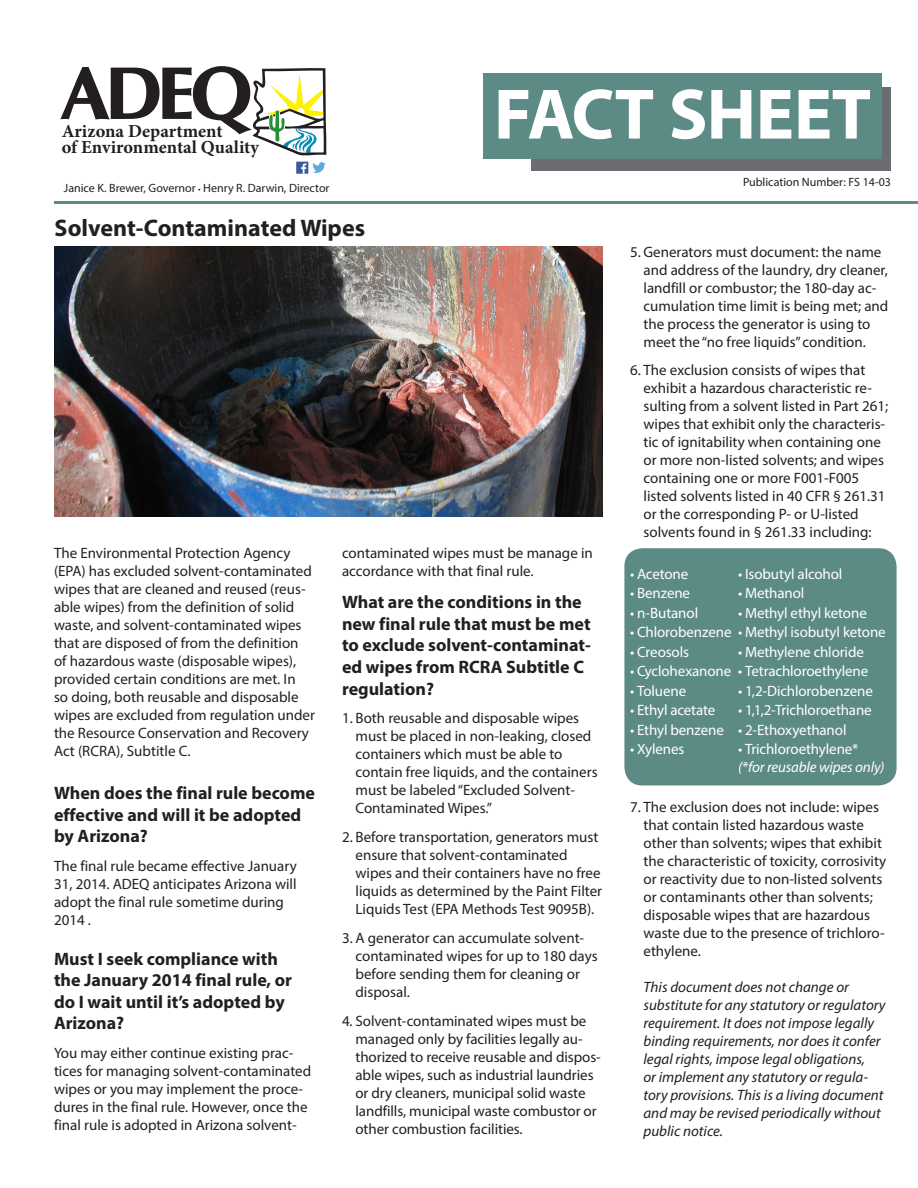
<style>
.page{position:relative;width:918px;height:1188px;background:#fff}
.page>*{position:absolute;margin:0;border:0;box-sizing:border-box;transform-origin:0 0}
.t1{font:700 72px "Myriad Pro";letter-spacing:-.01em;color:#fff}
.t2{font:700 24px "Myriad Pro";color:#231f20}
.t3{font:700 18.3px/16.5px "Minion Pro";color:#231f20}
.t4{font:700 18px/21.6px "Myriad Pro";color:#231f20}
.t5{font:15px/18px "Myriad Pro";color:#231f20}
.t6{font:italic 15px/18px "Myriad Pro";color:#231f20}
.t7{font:15px "Myriad Pro";letter-spacing:-.01em;color:#fff}
.t8{font:italic 15px/18px "Myriad Pro";letter-spacing:-.01em;color:#fff}
.t9{font:12px "Myriad Pro";color:#231f20}
.s1{font-size:9px}
.s2{font-style:normal}
</style>
<div class="page">
<div style="left:531px;top:87px;width:360px;height:84px;background:#6c6d70"></div>
<div style="left:483px;top:73px;width:399px;height:86px;background:#5c8a85"></div>
<hr style="left:54px;top:201px;width:864px;height:3px;background:#5c8a85">
<svg style="left:61px;top:66px;width:265px;height:90px"></svg>
<div style="left:296px;top:162px;width:12px;height:12px;background:#3b5a9a"></div>
<svg style="left:301px;top:164px;width:5px;height:10px"></svg>
<svg style="left:313px;top:163px;width:12px;height:10px"></svg>
<div style="left:624px;top:548px;width:273px;height:237px;background:#5c8a85;border-radius:18px"></div>
<img style="left:54px;top:246px;width:549px;height:270px">
<p class="t3" style="left:62px;top:122px;width:199px">Arizona Department<br>of Environmental Quality</p>
<p class="t9" style="left:64px;top:180px;width:267px">Janice K. Brewer, Governor <span class="s1">•</span> Henry R. Darwin, Director</p>
<p class="t2" style="left:55px;top:212px;width:312px">Solvent-Contaminated Wipes</p>
<h1 class="t1" style="left:494px;top:67px;width:379px">FACT SHEET</h1>
<p class="t9" style="left:743px;top:175px;width:149px">Publication Number: FS 14-03</p>
<p class="t5" style="left:54px;top:543px;width:263px">The Environmental Protection Agency (EPA) has excluded solvent-contaminated wipes that are cleaned and reused (reus&shy;able wipes) from the definition of solid waste, and solvent-contaminated wipes that are disposed of from the definition<br>of hazardous waste (disposable wipes), provided certain conditions are met. In<br>so doing, both reusable and disposable wipes are excluded from regulation under the Resource Conservation and Recovery Act (RCRA), Subtitle C.</p>
<p class="t4" style="left:54px;top:781px;width:262px">When does the final rule become effective and will it be adopted by Arizona?</p>
<p class="t5" style="left:54px;top:857px;width:244px">The final rule became effective January<br>31, 2014. ADEQ anticipates Arizona will adopt the final rule sometime during<br>2014 .</p>
<p class="t4" style="left:54px;top:947px;width:240px">Must I seek compliance with the January 2014 final rule, or do I wait until it’s adopted by<br>Arizona?</p>
<p class="t5" style="left:54px;top:1044px;width:259px">You may either continue existing prac&shy;tices for managing solvent-contaminated wipes or you may implement the proce&shy;dures in the final rule. However, once the final rule is adopted in Arizona solvent-</p>
<p class="t5" style="left:342px;top:543px;width:252px">contaminated wipes must be manage in accordance with that final rule.</p>
<p class="t4" style="left:342px;top:591px;width:250px">What are the conditions in the new final rule that must be met to exclude solvent-contaminat&shy;ed wipes from RCRA Subtitle C regulation?</p>
<p class="t5" style="left:356px;top:709px;width:244px;text-indent:-14px">1. Both reusable and disposable wipes must be placed in non-leaking, closed containers which must be able to contain free liquids, and the containers must be labeled “Excluded Solvent-Contaminated Wipes.”</p>
<p class="t5" style="left:356px;top:828px;width:248px;text-indent:-14px">2. Before transportation, generators must ensure that solvent-contaminated wipes and their containers have no free liquids as determined by the Paint Filter Liquids Test (EPA Methods Test 9095B).</p>
<p class="t5" style="left:356px;top:929px;width:244px;text-indent:-14px">3. A generator can accumulate solvent&shy;contaminated wipes for up to 180 days before sending them for cleaning or disposal.</p>
<p class="t5" style="left:356px;top:1011px;width:247px;text-indent:-14px">4. Solvent-contaminated wipes must be managed only by facilities legally au&shy;thorized to receive reusable and dispos&shy;able wipes, such as industrial laundries or dry cleaners, municipal solid waste landfills, municipal waste combustor or other combustion facilities.</p>
<p class="t5" style="left:644px;top:242px;width:246px;text-indent:-14px">5. Generators must document: the name and address of the laundry, dry cleaner, landfill or combustor; the 180-day ac&shy;cumulation time limit is being met; and the process the generator is using to meet the “no free liquids” condition.</p>
<p class="t5" style="left:644px;top:361px;width:246px;text-indent:-14px">6. The exclusion consists of wipes that exhibit a hazardous characteristic re&shy;sulting from a solvent listed in Part 261; wipes that exhibit only the characteris&shy;tic of ignitability when containing one or more non-listed solvents; and wipes containing one or more F001-F005 listed solvents listed in 40 CFR § 261.31 or the corresponding P- or U-listed solvents found in § 261.33 including:</p>
<p class="t7" style="left:630px;top:564px;width:60px">• Acetone</p>
<p class="t7" style="left:738px;top:564px;width:106px">• Isobutyl alcohol</p>
<p class="t7" style="left:630px;top:584px;width:62px">• Benzene</p>
<p class="t7" style="left:738px;top:584px;width:68px">• Methanol</p>
<p class="t7" style="left:630px;top:603px;width:70px">• n-Butanol</p>
<p class="t7" style="left:738px;top:603px;width:130px">• Methyl ethyl ketone</p>
<p class="t7" style="left:630px;top:623px;width:257px">• Chlorobenzene • Methyl isobutyl ketone</p>
<p class="t7" style="left:630px;top:642px;width:61px">• Creosols</p>
<p class="t7" style="left:738px;top:642px;width:127px">• Methylene chloride</p>
<p class="t7" style="left:630px;top:662px;width:240px">• Cyclohexanone • Tetrachloroethylene</p>
<p class="t7" style="left:630px;top:681px;width:58px">• Toluene</p>
<p class="t7" style="left:738px;top:681px;width:136px">• 1,2-Dichlorobenzene</p>
<p class="t7" style="left:630px;top:701px;width:87px">• Ethyl acetate</p>
<p class="t7" style="left:738px;top:701px;width:135px">• 1,1,2-Trichloroethane</p>
<p class="t7" style="left:630px;top:720px;width:218px">• Ethyl benzene • 2-Ethoxyethanol</p>
<p class="t7" style="left:630px;top:740px;width:56px">• Xylenes</p>
<p class="t8" style="left:738px;top:740px;width:148px"><span class="s2">• Trichloroethylene* </span>(*for reusable wipes only)</p>
<p class="t5" style="left:644px;top:797px;width:244px;text-indent:-14px">7. The exclusion does not include: wipes that contain listed hazardous waste other than solvents; wipes that exhibit the characteristic of toxicity, corrosivity or reactivity due to non-listed solvents or contaminants other than solvents; disposable wipes that are hazardous waste due to the presence of trichloro&shy;ethylene.</p>
<p class="t6" style="left:644px;top:977px;width:244px">This document does not change or substitute for any statutory or regulatory requirement. It does not impose legally binding requirements, nor does it confer legal rights, impose legal obligations,<br>or implement any statutory or regula&shy;tory provisions. This is a living document and may be revised periodically without public notice.</p>
</div>
